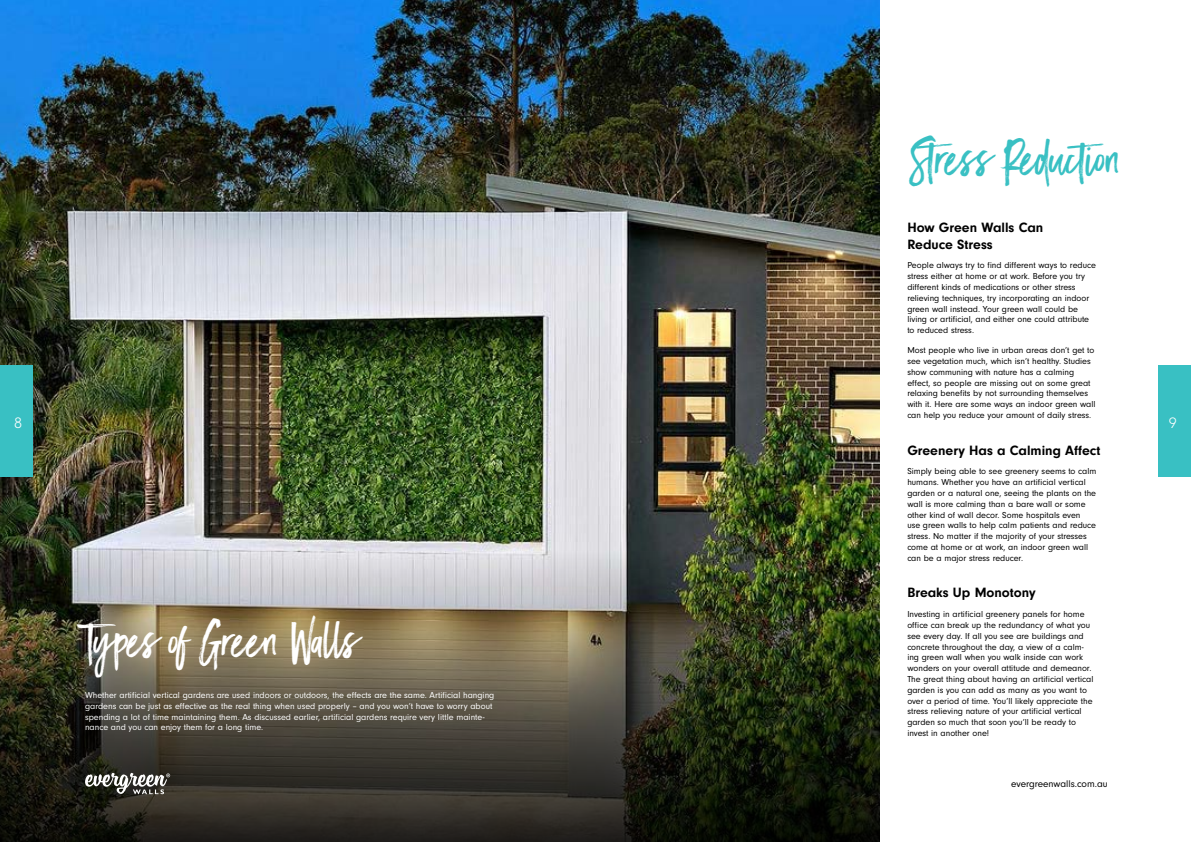
<style>
.page{position:relative;width:1191px;height:842px;background:#fff}
.page>*{position:absolute;margin:0;border:0;box-sizing:border-box;transform-origin:0 0}
.t1{font:45px "Black Diamond";letter-spacing:-.01em;color:#fff}
.t2{font:45px "Black Diamond";letter-spacing:-.01em;color:#39c0c3}
.t3{font:300 16px "Neuzeit Gro";color:#fff}
.t4{font:700 14px/16.8px "Neuzeit Gro";color:#000}
.t5{font:10px "Neuzeit Gro";letter-spacing:-.005em;color:#000}
.t6{font:9px/10.8px "Neuzeit Gro";color:#000}
.t7{font:9px/10.8px "Neuzeit Gro";color:#fff}
</style>
<div class="page">
<img style="left:0;top:0;width:879px;height:552px">
<img style="left:0;top:552px;width:879px;height:290px">
<div style="left:1158px;top:365px;width:33px;height:112px;background:#39c0c3"></div>
<div style="left:0;top:365px;width:33px;height:112px;background:#39c0c3"></div>
<svg style="left:85px;top:773px;width:85px;height:21px"></svg>
<h1 class="t2" style="left:907px;top:130px;width:217px">Stress Reduction</h1>
<h3 class="t4" style="left:907px;top:219px;width:138px">How Green Walls Can<br>Reduce Stress</h3>
<p class="t6" style="left:907px;top:260px;width:190px">People always try to find different ways to reduce stress either at home or at work. Before you try different kinds of medications or other stress relieving techniques, try incorporating an indoor green wall instead. Your green wall could be living or artificial, and either one could attribute to reduced stress.</p>
<p class="t6" style="left:907px;top:345px;width:190px">Most people who live in urban areas don’t get to see vegetation much, which isn’t healthy. Studies show communing with nature has a calming effect, so people are missing out on some great relaxing benefits by not surrounding themselves with it. Here are some ways an indoor green wall can help you reduce your amount of daily stress.</p>
<h3 class="t4" style="left:907px;top:442px;width:195px">Greenery Has a Calming Affect</h3>
<p class="t6" style="left:907px;top:466px;width:191px">Simply being able to see greenery seems to calm humans. Whether you have an artificial vertical garden or a natural one, seeing the plants on the wall is more calming than a bare wall or some other kind of wall decor. Some hospitals even<br>use green walls to help calm patients and reduce stress. No matter if the majority of your stresses come at home or at work, an indoor green wall can be a major stress reducer.</p>
<h3 class="t4" style="left:907px;top:584px;width:130px">Breaks Up Monotony</h3>
<p class="t6" style="left:907px;top:609px;width:188px">Investing in artificial greenery panels for home office can break up the redundancy of what you see every day. If all you see are buildings and concrete throughout the day, a view of a calm&shy;ing green wall when you walk inside can work wonders on your overall attitude and demeanor.<br>The great thing about having an artificial vertical garden is you can add as many as you want to over a period of time. You’ll likely appreciate the stress relieving nature of your artificial vertical garden so much that soon you’ll be ready to invest in another one!</p>
<h2 class="t3" style="left:14px;top:414px;width:9px">8</h2>
<h2 class="t3" style="left:1168px;top:414px;width:9px">9</h2>
<h1 class="t1" style="left:86px;top:612px;width:276px">Types of Green Walls</h1>
<p class="t7" style="left:85px;top:690px;width:411px">Whether artificial vertical gardens are used indoors or outdoors, the effects are the same. Artificial hanging gardens can be just as effective as the real thing when used properly – and you won’t have to worry about spending a lot of time maintaining them. As discussed earlier, artificial gardens require very little mainte&shy;nance and you can enjoy them for a long time.</p>
<p class="t5" style="left:1011px;top:778px;width:98px">evergreenwalls.com.au</p>
</div>
